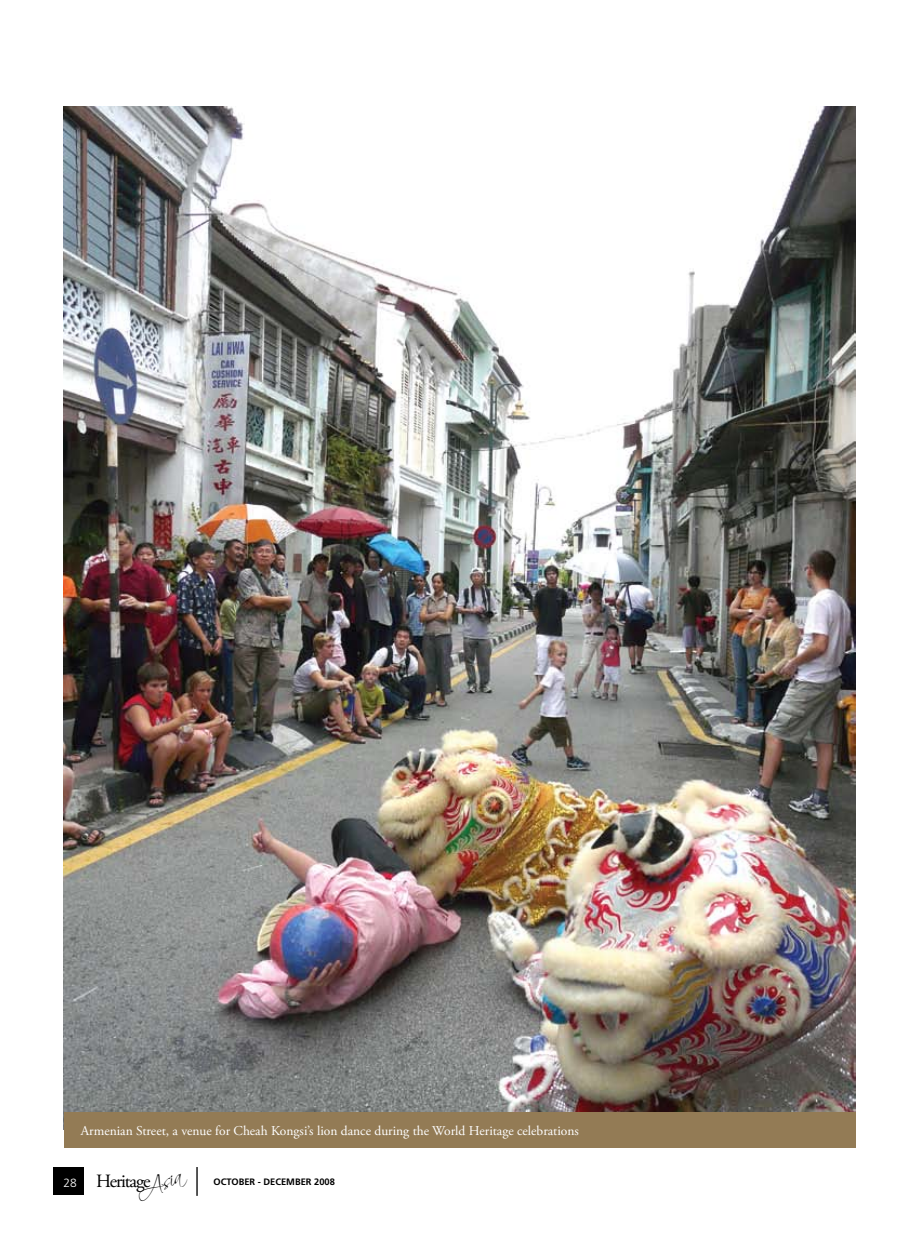
<style>
.page{position:relative;width:919px;height:1242px;background:#fff}
.page>*{position:absolute;margin:0;border:0;box-sizing:border-box;transform-origin:0 0}
.t1{font:20.55px "Scriptina";color:#000}
.t2{font:18.75px "Adobe Garamond Pro";letter-spacing:-.06em;color:#000}
.t3{font:13.5px "Adobe Garamond Pro";color:#fff}
.t4{font:700 9.3px "Frutiger LT Std";color:#000}
.s1{font-family:"Frutiger LT Std";font-weight:300;font-size:12px;color:#fff}
.s2{font-size:25.2px}
</style>
<div class="page">
<img style="left:64px;top:106px;width:791px;height:1006px">
<div style="left:64px;top:1112px;width:791px;height:36px;background:#937b55"></div>
<div style="left:53px;top:1167px;width:31px;height:28px;background:#000"></div>
<hr style="left:196px;top:1167px;width:2px;height:28px;background:#000">
<p class="t3" style="left:81px;top:1122px;width:499px">Armenian Street, a venue for Cheah Kongsi’s lion dance during the World Heritage celebrations</p>
<h2 class="t2" style="left:63px;top:1169px;width:89px"><span class="s1">28</span> Heritage</h2>
<p class="t4" style="left:213px;top:1176px;width:123px">OCTOBER - DECEMBER 2008</p>
<h1 class="t1" style="left:131px;top:1181px;width:50px;rotate:-22deg"><span class="s2">A</span>sia</h1>
</div>
